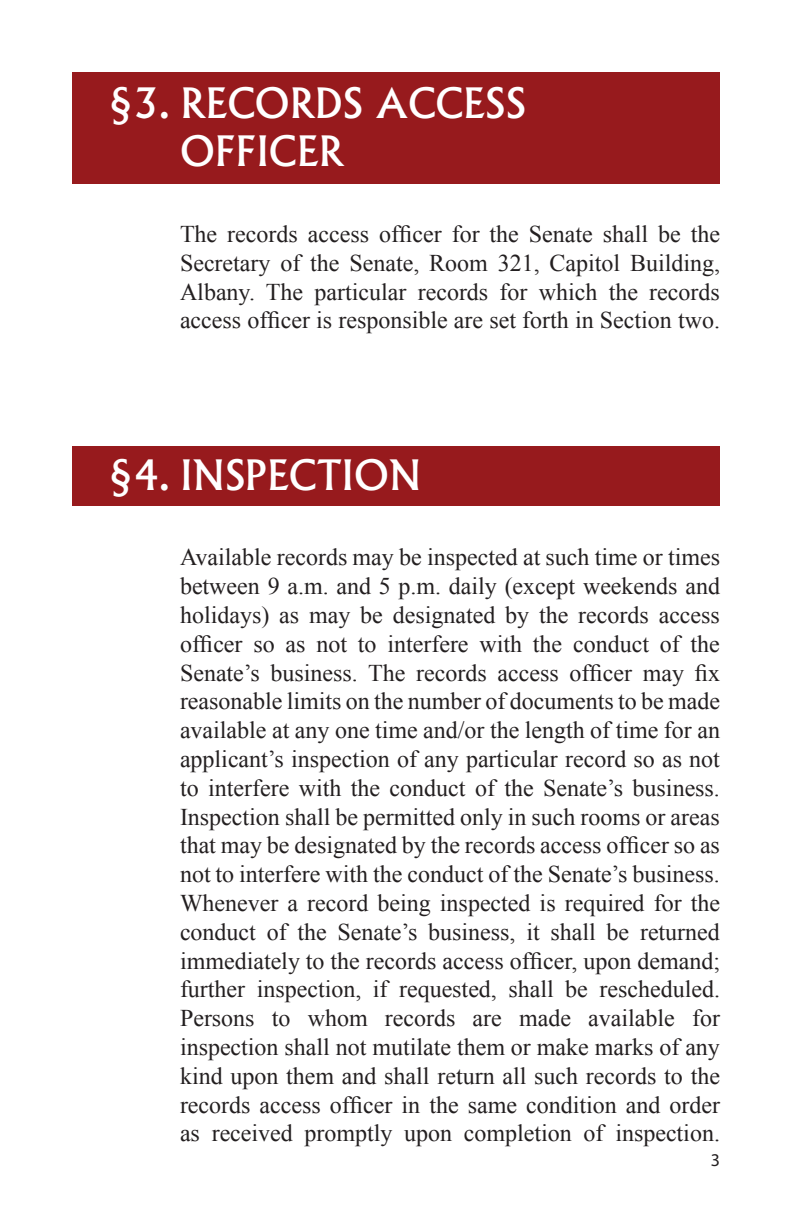
<style>
.page{position:relative;width:792px;height:1224px;background:#fff}
.page>*{position:absolute;margin:0;border:0;box-sizing:border-box;transform-origin:0 0}
.t1{font:500 40px/48px "Albertus";color:#fff}
.t2{font:24px/28.8px "Times New Roman";color:#231f20;text-align:justify}
.t3{font:18px "Myriad Pro";color:#231f20}
</style>
<div class="page">
<div style="left:72px;top:447px;width:648px;height:59px;background:#971a1d"></div>
<div style="left:72px;top:72px;width:648px;height:111px;background:#971a1d"></div>
<h1 class="t1" style="left:180px;top:80px;width:348px;text-indent:-72px">§3. RECORDS ACCESS<br>OFFICER</h1>
<p class="t2" style="left:180px;top:219px;width:542px">The records access officer for the Senate shall be the Secretary of the Senate, Room 321, Capitol Building, Albany. The particular records for which the records access officer is responsible are set forth in Section two.</p>
<h1 class="t1" style="left:108px;top:451px;width:315px">§4. INSPECTION</h1>
<p class="t2" style="left:180px;top:543px;width:542px">Available records may be inspected at such time or times between 9 a.m. and 5 p.m. daily (except weekends and holidays) as may be designated by the records access officer so as not to interfere with the conduct of the Senate’s business. The records access officer may fix reasonable limits on the number of documents to be made available at any one time and/or the length of time for an applicant’s inspection of any particular record so as not to interfere with the conduct of the Senate’s business.<br>Inspection shall be permitted only in such rooms or areas that may be designated by the records access officer so as not to interfere with the conduct of the Senate’s business.<br>Whenever a record being inspected is required for the conduct of the Senate’s business, it shall be returned immediately to the records access officer, upon demand; further inspection, if requested, shall be rescheduled.<br>Persons to whom records are made available for inspection shall not mutilate them or make marks of any kind upon them and shall return all such records to the records access officer in the same condition and order as received promptly upon completion of inspection.</p>
<p class="t3" style="left:711px;top:1148px;width:11px">3</p>
</div>
